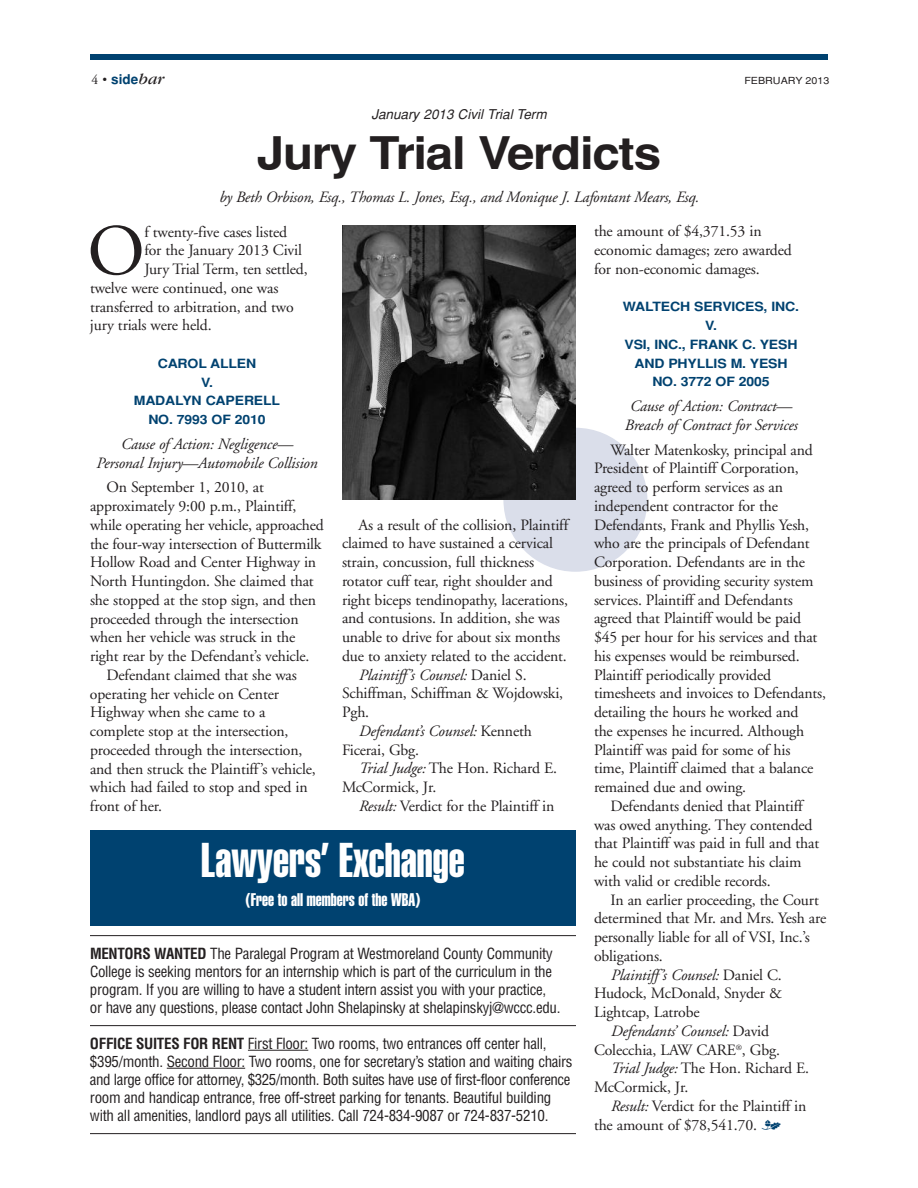
<style>
.page{position:relative;width:918px;height:1188px;background:#fff}
.page>*{position:absolute;margin:0;border:0;box-sizing:border-box;transform-origin:0 0}
.t1{font:72.3px "Adobe Garamond";color:#231f20}
.t2{font:48px "Helvetica Extra Compressed";color:#fff}
.t3{font:700 45px "Helvetica";letter-spacing:-.03em;color:#231f20;scale:1.1 1}
.t4{font:18px "Helvetica Extra Compressed";color:#fff}
.t5{font:15.75px/18.8px "Adobe Garamond";letter-spacing:-.01em;color:#231f20}
.t6{font:italic 15.75px/18.8px "Adobe Garamond";letter-spacing:-.01em;color:#231f20;text-align:center}
.t7{font:condensed 15px/18px "Helvetica";letter-spacing:-.02em;color:#231f20}
.t8{font:italic 13.5px "Helvetica";color:#231f20}
.t9{font:700 13.5px "Helvetica";color:#004270}
.t10{font:700 12.75px/18.8px "Helvetica";letter-spacing:-.01em;color:#004270;text-align:center;scale:1.1 1}
.t11{font:9.75px "Helvetica";color:#231f20;scale:1.1 1}
.s1{font-family:"Adobe Garamond";font-weight:400;color:#231f20}
.s2{font-weight:400;color:#231f20}
.s3{font-family:"Garamond";font-weight:400;font-style:italic;font-size:16.5px;color:#231f20}
.s4{font-style:normal}
.s5{font-style:italic}
.s6{font-weight:700}
.s7{font-family:"Type Embellishments One Let Plain";color:#004270}
</style>
<div class="page">
<div style="left:503px;top:428px;width:144px;height:144px;background:#dadeea;border-radius:50%"></div>
<div style="left:90px;top:54px;width:738px;height:6px;background:#004270"></div>
<img style="left:342px;top:225px;width:234px;height:275px">
<div style="left:90px;top:830px;width:486px;height:96px;background:#004270"></div>
<hr style="left:248px;top:1050px;width:60px;height:1px;background:#231f20">
<hr style="left:167px;top:1068px;width:78px;height:1px;background:#231f20">
<hr style="left:90px;top:935px;width:486px;height:1px;background:#231f20">
<hr style="left:90px;top:1025px;width:486px;height:1px;background:#231f20">
<hr style="left:90px;top:1133px;width:486px;height:1px;background:#231f20">
<p class="t9" style="left:92px;top:72px;width:74px"><span class="s1">4</span> <span class="s2">•</span> side<span class="s3">bar</span></p>
<p class="t11" style="left:744px;top:75px;width:79px">FEBRUARY 2013</p>
<p class="t8" style="left:371px;top:107px;width:177px">January 2013 Civil Trial Term</p>
<h3 class="t3" style="left:257px;top:127px;width:369px">Jury Trial Verdicts</h3>
<p class="t6" style="left:219px;top:189px;width:481px">by Beth Orbison, Esq., Thomas L. Jones, Esq., and Monique J. Lafontant Mears, Esq.</p>
<h1 class="t1" style="left:87px;top:222px;width:59px">O</h1>
<p class="t5" style="left:144px;top:224px;width:144px">f twenty-five cases listed</p>
<p class="t5" style="left:144px;top:242px;width:159px">for the January 2013 Civil</p>
<p class="t5" style="left:144px;top:261px;width:165px">Jury Trial Term, ten settled,</p>
<p class="t5" style="left:90px;top:280px;width:190px">twelve were continued, one was</p>
<p class="t5" style="left:90px;top:299px;width:205px">transferred to arbitration, and two</p>
<p class="t5" style="left:90px;top:317px;width:123px">jury trials were held.</p>
<p class="t10" style="left:134px;top:354px;width:135px">CAROL ALLEN<br>V.<br>MADALYN CAPERELL<br>NO. 7993 OF 2010</p>
<p class="t6" style="left:96px;top:436px;width:223px">Cause of Action: Negligence—<br>Personal Injury—Automobile Collision</p>
<p class="t5" style="left:106px;top:479px;width:159px">On September 1, 2010, at</p>
<p class="t5" style="left:90px;top:498px;width:208px">approximately 9:00 p.m., Plaintiff,</p>
<p class="t5" style="left:90px;top:517px;width:235px">while operating her vehicle, approached</p>
<p class="t5" style="left:90px;top:536px;width:233px">the four-way intersection of Buttermilk</p>
<p class="t5" style="left:90px;top:554px;width:228px">Hollow Road and Center Highway in</p>
<p class="t5" style="left:90px;top:573px;width:225px">North Huntingdon. She claimed that</p>
<p class="t5" style="left:90px;top:592px;width:228px">she stopped at the stop sign, and then</p>
<p class="t5" style="left:90px;top:611px;width:210px">proceeded through the intersection</p>
<p class="t5" style="left:90px;top:629px;width:207px">when her vehicle was struck in the</p>
<p class="t5" style="left:90px;top:648px;width:221px">right rear by the Defendant’s vehicle.</p>
<p class="t5" style="left:107px;top:667px;width:192px">Defendant claimed that she was</p>
<p class="t5" style="left:90px;top:686px;width:191px">operating her vehicle on Center</p>
<p class="t5" style="left:90px;top:704px;width:177px">Highway when she came to a</p>
<p class="t5" style="left:90px;top:723px;width:200px">complete stop at the intersection,</p>
<p class="t5" style="left:90px;top:742px;width:214px">proceeded through the intersection,</p>
<p class="t5" style="left:90px;top:761px;width:227px">and then struck the Plaintiff’s vehicle,</p>
<p class="t5" style="left:90px;top:779px;width:219px">which had failed to stop and sped in</p>
<p class="t5" style="left:90px;top:798px;width:74px">front of her.</p>
<p class="t5" style="left:359px;top:517px;width:211px">As a result of the collision, Plaintiff</p>
<p class="t5" style="left:342px;top:535px;width:213px">claimed to have sustained a cervical</p>
<p class="t5" style="left:342px;top:554px;width:194px">strain, concussion, full thickness</p>
<p class="t5" style="left:342px;top:573px;width:212px">rotator cuff tear, right shoulder and</p>
<p class="t5" style="left:342px;top:592px;width:228px">right biceps tendinopathy, lacerations,</p>
<p class="t5" style="left:342px;top:610px;width:219px">and contusions. In addition, she was</p>
<p class="t5" style="left:342px;top:629px;width:220px">unable to drive for about six months</p>
<p class="t5" style="left:342px;top:648px;width:226px">due to anxiety related to the accident.</p>
<p class="t6" style="left:359px;top:667px;width:170px">Plaintiff’s Counsel: <span class="s4">Daniel S.</span></p>
<p class="t5" style="left:342px;top:685px;width:223px">Schiffman, Schiffman &amp; Wojdowski,</p>
<p class="t5" style="left:342px;top:704px;width:29px">Pgh.</p>
<p class="t6" style="left:359px;top:723px;width:175px">Defendant’s Counsel: <span class="s4">Kenneth</span></p>
<p class="t5" style="left:342px;top:742px;width:79px">Ficerai, Gbg.</p>
<p class="t5" style="left:359px;top:760px;width:200px"><span class="s5">Trial Judge:</span> The Hon. Richard E.</p>
<p class="t5" style="left:342px;top:779px;width:96px">McCormick, Jr.</p>
<p class="t5" style="left:359px;top:798px;width:197px"><span class="s5">Result:</span> Verdict for the Plaintiff in</p>
<h2 class="t2" style="left:201px;top:843px;width:265px">Lawyers’ Exchange</h2>
<p class="t4" style="left:246px;top:893px;width:176px">(Free to all members of the WBA)</p>
<p class="t7" style="left:90px;top:945px;width:472px"><span class="s6">MENTORS WANTED</span> The Paralegal Program at Westmoreland County Community College is seeking mentors for an internship which is part of the curriculum in the program. If you are willing to have a student intern assist you with your practice, or have any questions, please contact John Shelapinsky at shelapinskyj@wccc.edu.</p>
<p class="t7" style="left:90px;top:1035px;width:484px"><span class="s6">OFFICE SUITES FOR RENT</span> First Floor: Two rooms, two entrances off center hall, $395/month. Second Floor: Two rooms, one for secretary’s station and waiting chairs and large office for attorney, $325/month. Both suites have use of first-floor conference room and handicap entrance, free off-street parking for tenants. Beautiful building with all amenities, landlord pays all utilities. Call 724-834-9087 or 724-837-5210.</p>
<p class="t5" style="left:594px;top:223px;width:199px">the amount of $4,371.53 in economic damages; zero awarded for non-economic damages.</p>
<p class="t10" style="left:623px;top:298px;width:162px">WALTECH SERVICES, INC.<br>V.<br>VSI, INC., FRANK C. YESH<br>AND PHYLLIS M. YESH<br>NO. 3772 OF 2005</p>
<p class="t6" style="left:624px;top:398px;width:175px">Cause of Action: Contract—<br>Breach of Contract for Services</p>
<p class="t5" style="left:594px;top:442px;width:234px;text-indent:16px">Walter Matenkosky, principal and President of Plaintiff Corporation, agreed to perform services as an independent contractor for the Defendants, Frank and Phyllis Yesh, who are the principals of Defendant Corporation. Defendants are in the business of providing security system services. Plaintiff and Defendants agreed that Plaintiff would be paid $45 per hour for his services and that his expenses would be reimbursed.<br>Plaintiff periodically provided timesheets and invoices to Defendants, detailing the hours he worked and<br>the expenses he incurred. Although Plaintiff was paid for some of his<br>time, Plaintiff claimed that a balance remained due and owing.</p>
<p class="t5" style="left:594px;top:798px;width:227px;text-indent:17px">Defendants denied that Plaintiff was owed anything. They contended that Plaintiff was paid in full and that he could not substantiate his claim with valid or credible records.</p>
<p class="t5" style="left:611px;top:892px;width:210px">In an earlier proceeding, the Court</p>
<p class="t5" style="left:594px;top:910px;width:234px">determined that Mr. and Mrs. Yesh are</p>
<p class="t5" style="left:594px;top:929px;width:217px">personally liable for all of VSI, Inc.’s</p>
<p class="t5" style="left:594px;top:948px;width:70px">obligations.</p>
<p class="t6" style="left:611px;top:967px;width:173px">Plaintiff’s Counsel: <span class="s4">Daniel C.</span></p>
<p class="t5" style="left:594px;top:985px;width:190px">Hudock, McDonald, Snyder &amp;</p>
<p class="t5" style="left:594px;top:1004px;width:107px">Lightcap, Latrobe</p>
<p class="t6" style="left:611px;top:1023px;width:160px">Defendants’ Counsel: <span class="s4">David</span></p>
<p class="t5" style="left:594px;top:1042px;width:188px">Colecchia, LAW CARE<sup>®</sup>, Gbg.</p>
<p class="t5" style="left:611px;top:1060px;width:200px"><span class="s5">Trial Judge:</span> The Hon. Richard E.</p>
<p class="t5" style="left:594px;top:1079px;width:96px">McCormick, Jr.</p>
<p class="t5" style="left:611px;top:1098px;width:197px"><span class="s5">Result:</span> Verdict for the Plaintiff in</p>
<p class="t5" style="left:594px;top:1117px;width:189px">the amount of $78,541.70. <span class="s7">-</span></p>
</div>
